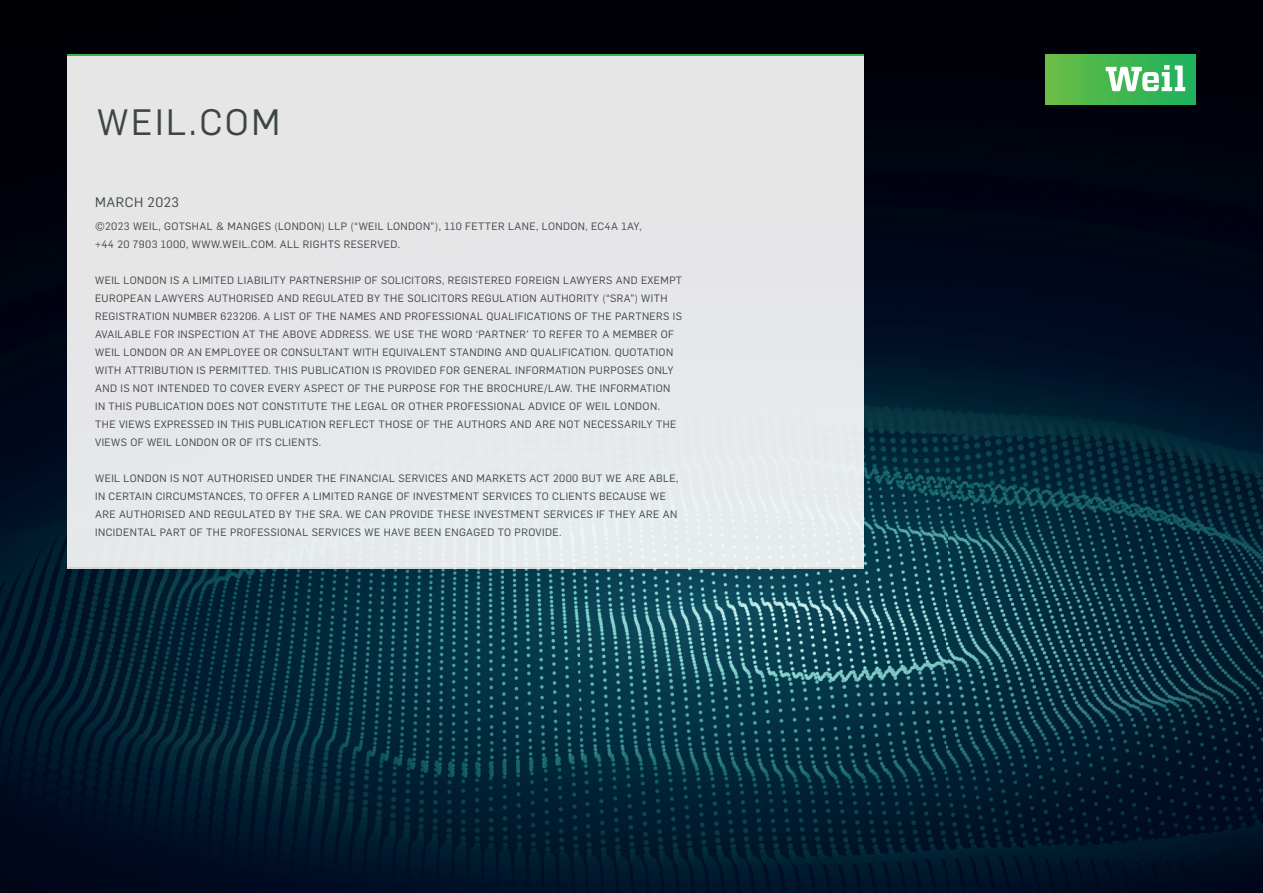
<style>
.page{position:relative;width:1263px;height:893px;background:#fff}
.page>*{position:absolute;margin:0;border:0;box-sizing:border-box;transform-origin:0 0}
.t1{font:36px "Flama";letter-spacing:.07em;color:#3d4547}
.t2{font:13.5px "Flama";letter-spacing:.04em;color:#3d4547}
.t3{font:10.5px/18px "Flama";letter-spacing:.04em;color:#3d4547}
</style>
<div class="page">
<img style="left:0;top:0;width:352px;height:530px">
<img style="left:352px;top:0;width:594px;height:530px">
<img style="left:946px;top:0;width:317px;height:598px">
<img style="left:0;top:530px;width:948px;height:363px">
<img style="left:946px;top:598px;width:317px;height:295px">
<div style="left:68px;top:56px;width:796px;height:513px;background:#e6e6e8"></div>
<hr style="left:68px;top:54px;width:796px;height:2px;background:#3fb64c">
<div style="left:1045px;top:54px;width:151px;height:50px;background:linear-gradient(to right,#6abd45,#1cb15d)"></div>
<svg style="left:1106px;top:65px;width:79px;height:26px"></svg>
<h1 class="t1" style="left:97px;top:97px;width:185px">WEIL.COM</h1>
<p class="t2" style="left:95px;top:193px;width:85px">MARCH 2023</p>
<p class="t3" style="left:95px;top:216px;width:548px">©2023 WEIL, GOTSHAL &amp; MANGES (LONDON) LLP (“WEIL LONDON”), 110 FETTER LANE, LONDON, EC4A 1AY, +44 20 7903 1000, WWW.WEIL.COM. ALL RIGHTS RESERVED.</p>
<p class="t3" style="left:95px;top:270px;width:589px">WEIL LONDON IS A LIMITED LIABILITY PARTNERSHIP OF SOLICITORS, REGISTERED FOREIGN LAWYERS AND EXEMPT EUROPEAN LAWYERS AUTHORISED AND REGULATED BY THE SOLICITORS REGULATION AUTHORITY (“SRA”) WITH REGISTRATION NUMBER 623206. A LIST OF THE NAMES AND PROFESSIONAL QUALIFICATIONS OF THE PARTNERS IS AVAILABLE FOR INSPECTION AT THE ABOVE ADDRESS. WE USE THE WORD ‘PARTNER’ TO REFER TO A MEMBER OF WEIL LONDON OR AN EMPLOYEE OR CONSULTANT WITH EQUIVALENT STANDING AND QUALIFICATION. QUOTATION WITH ATTRIBUTION IS PERMITTED. THIS PUBLICATION IS PROVIDED FOR GENERAL INFORMATION PURPOSES ONLY AND IS NOT INTENDED TO COVER EVERY ASPECT OF THE PURPOSE FOR THE BROCHURE/LAW. THE INFORMATION IN THIS PUBLICATION DOES NOT CONSTITUTE THE LEGAL OR OTHER PROFESSIONAL ADVICE OF WEIL LONDON.<br>THE VIEWS EXPRESSED IN THIS PUBLICATION REFLECT THOSE OF THE AUTHORS AND ARE NOT NECESSARILY THE VIEWS OF WEIL LONDON OR OF ITS CLIENTS.</p>
<p class="t3" style="left:95px;top:468px;width:585px">WEIL LONDON IS NOT AUTHORISED UNDER THE FINANCIAL SERVICES AND MARKETS ACT 2000 BUT WE ARE ABLE, IN CERTAIN CIRCUMSTANCES, TO OFFER A LIMITED RANGE OF INVESTMENT SERVICES TO CLIENTS BECAUSE WE ARE AUTHORISED AND REGULATED BY THE SRA. WE CAN PROVIDE THESE INVESTMENT SERVICES IF THEY ARE AN INCIDENTAL PART OF THE PROFESSIONAL SERVICES WE HAVE BEEN ENGAGED TO PROVIDE.</p>
</div>
